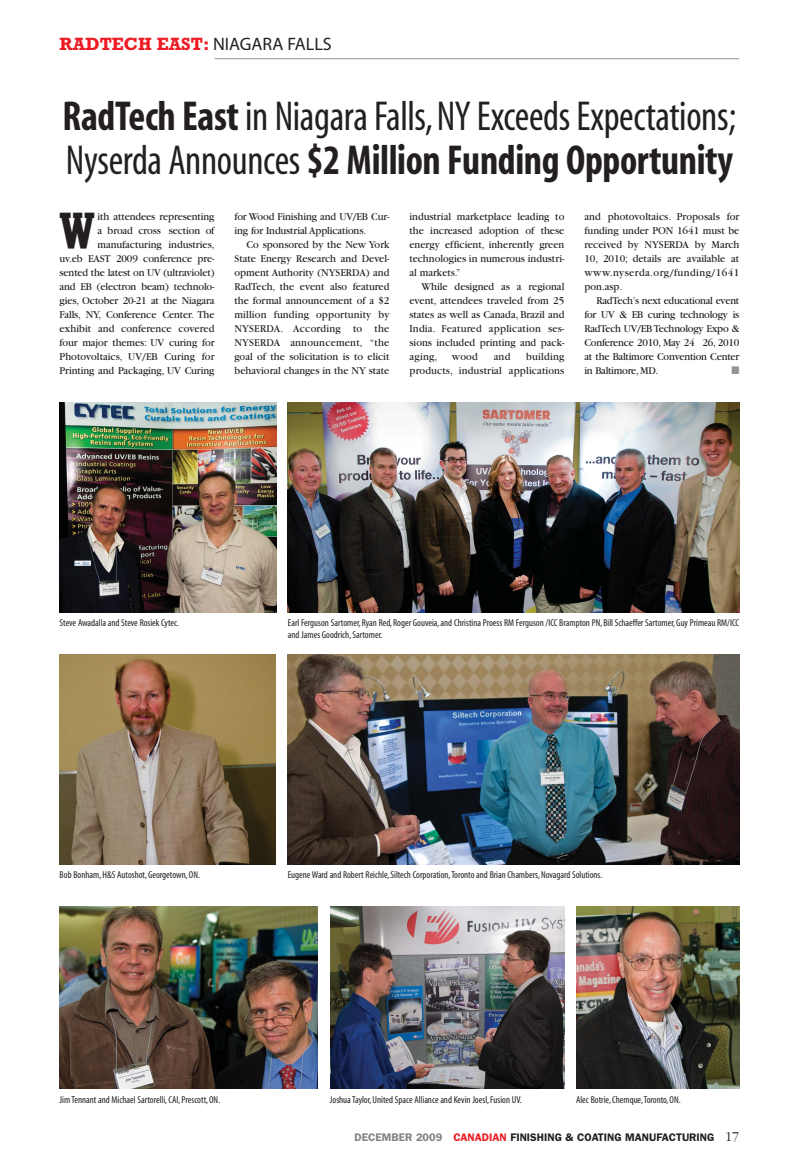
<style>
.page{position:relative;width:793px;height:1172px;background:#fff}
.page>*{position:absolute;margin:0;border:0;box-sizing:border-box;transform-origin:0 0}
.t1{font:700 condensed 50.3px "Rockwell";color:#231f20;scale:.95 1}
.t2{font:42px/44px "Myriad Condensed";letter-spacing:-.01em;color:#231f20;scale:.95 1}
.t3{font:700 18px "Rockwell";color:#ed1c24}
.t4{font:11px/14px "Garamond";letter-spacing:-.01em;color:#231f20;text-align:justify;scale:.95 1}
.t5{font:600 11px "Franklin Gothic";color:#231f20}
.t6{font:11px/14px "Garamond";letter-spacing:.015em;color:#231f20;text-align:right;scale:.95 1}
.t7{font:11px "Zapf Dingbats";color:#939598;scale:.95 1}
.t8{font:10px/12px "Myriad Condensed";color:#231f20}
.s1{font-family:"Myriad";font-weight:400;color:#231f20}
.s2{font-weight:700}
.s3{color:#808285}
.s4{color:#ed1c24}
.s5{font-family:"Garamond";font-weight:300;font-size:14px}
</style>
<div class="page">
<hr style="left:214px;top:58px;width:525px;height:1px;background:#939598">
<img style="left:60px;top:402px;width:216px;height:210px">
<img style="left:60px;top:654px;width:216px;height:210px">
<img style="left:576px;top:906px;width:163px;height:182px">
<img style="left:60px;top:906px;width:258px;height:182px">
<img style="left:330px;top:906px;width:234px;height:182px">
<img style="left:288px;top:654px;width:451px;height:210px">
<img style="left:288px;top:402px;width:451px;height:210px">
<h3 class="t3" style="left:60px;top:37px;width:273px">RADTECH EAST: <span class="s1">NIAGARA FALLS</span></h3>
<h2 class="t2" style="left:63px;top:97px;width:710px"><span class="s2">RadTech East</span> in Niagara Falls,NY Exceeds Expectations;<br>Nyserda Announces <span class="s2">$2 Million Funding Opportunity</span></h2>
<p class="t4" style="left:60px;top:210px;width:164px;text-align:right">ith attendees representing<br>a broad cross section of manufacturing industries,<br>uv.eb EAST 2009 conference pre&shy;sented the latest on UV (ultraviolet) and EB (electron beam) technolo&shy;gies, October 20-21 at the Niagara<br>Falls, NY, Conference Center. The exhibit and conference covered four major themes: UV curing for<br>Photovoltaics, UV/EB Curing for<br>Printing and Packaging, UV Curing</p>
<p class="t4" style="left:234px;top:210px;width:164px">for Wood Finishing and UV/EB Cur&shy;ing for Industrial Applications.</p>
<h1 class="t1" style="left:60px;top:213px;width:39px">W</h1>
<p class="t4" style="left:234px;top:238px;width:164px;text-indent:12px">Co sponsored by the New York State Energy Research and Devel&shy;opment Authority (NYSERDA) and RadTech, the event also featured the formal announcement of a $2 million funding opportunity by NYSERDA. According to the NYSERDA announcement, “the goal of the solicitation is to elicit behavioral changes in the NY state</p>
<p class="t4" style="left:409px;top:210px;width:164px">industrial marketplace leading to the increased adoption of these energy efficient, inherently green technologies in numerous industri&shy;al markets.”</p>
<p class="t4" style="left:409px;top:280px;width:164px;text-indent:12px">While designed as a regional event, attendees traveled from 25 states as well as Canada, Brazil and India. Featured application ses&shy;sions included printing and pack&shy;aging,</p>
<p class="t6" style="left:409px;top:350px;width:164px">building<br>products, industrial applications</p>
<p class="t4" style="left:451px;top:350px;width:29px">wood</p>
<p class="t4" style="left:493px;top:350px;width:19px">and</p>
<p class="t4" style="left:584px;top:210px;width:164px">and photovoltaics. Proposals for funding under PON 1641 must be received by NYSERDA by March 10, 2010; details are available at www.nyserda.org/funding/1641 pon.asp.</p>
<p class="t4" style="left:584px;top:294px;width:164px;text-indent:12px">RadTech’s next educational event for UV &amp; EB curing technology is RadTech UV/EB Technology Expo &amp; Conference 2010, May 24 26, 2010 at the Baltimore Convention Center in Baltimore,MD.</p>
<p class="t7" style="left:731px;top:365px;width:10px">■</p>
<p class="t8" style="left:60px;top:617px;width:121px">Steve Awadalla and Steve Rosiek Cytec.</p>
<p class="t8" style="left:288px;top:617px;width:452px">Earl Ferguson Sartomer, Ryan Red, Roger Gouveia, and Christina Proess RM Ferguson /ICC Brampton PN, Bill Schaeffer Sartomer,Guy Primeau RM/ICC and James Goodrich, Sartomer.</p>
<p class="t8" style="left:60px;top:869px;width:142px">Bob Bonham, H&amp;S Autoshot, Georgetown, ON.</p>
<p class="t8" style="left:288px;top:869px;width:316px">Eugene Ward and Robert Reichle, Siltech Corporation,Toronto and Brian Chambers, Novagard Solutions.</p>
<p class="t8" style="left:60px;top:1093px;width:162px">Jim Tennant and Michael Sartorelli, CAI, Prescott, ON.</p>
<p class="t8" style="left:330px;top:1093px;width:193px">Joshua Taylor,United Space Alliance and Kevin Joesl, Fusion UV.</p>
<p class="t8" style="left:576px;top:1093px;width:106px">Alec Botrie,Chemque,Toronto,ON.</p>
<p class="t5" style="left:354px;top:1132px;width:386px"><span class="s3">DECEMBER 2009</span> <span class="s4">CANADIAN</span> FINISHING &amp; COATING MANUFACTURING <span class="s5">17</span></p>
</div>
